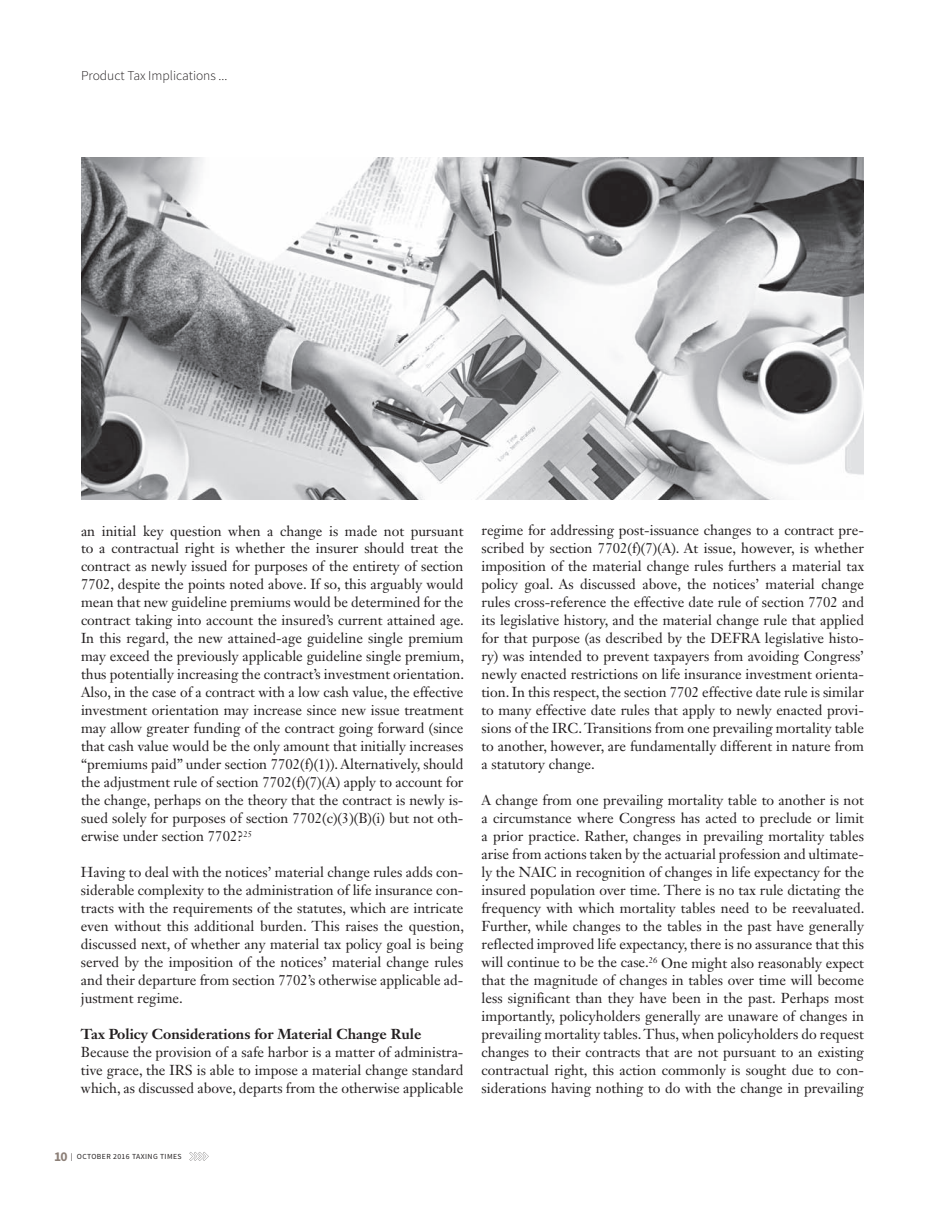
<style>
.page{position:relative;width:945px;height:1215px;background:#fff}
.page>*{position:absolute;margin:0;border:0;box-sizing:border-box;transform-origin:0 0}
.t1{font:14.25px/18px "Janson Text LT Std";color:#231f20;text-align:justify}
.t2{font:700 14.25px "Janson Text LT Std";color:#231f20}
.t3{font:300 13.5px "Source Sans Pro";color:#231f20}
.t4{font:7.8px "Source Sans Pro";letter-spacing:.05em;color:#231f20}
.s1{font-weight:700;font-size:13.5px;color:#8c7f77}
</style>
<div class="page">
<svg style="left:189px;top:1152px;width:20px;height:9px"></svg>
<img style="left:81px;top:158px;width:783px;height:342px">
<p class="t3" style="left:81px;top:67px;width:148px">Product Tax Implications ...</p>
<p class="t1" style="left:81px;top:521px;width:385px">an initial key question when a change is made not pursuant to a contractual right is whether the insurer should treat the contract as newly issued for purposes of the entirety of section 7702, despite the points noted above. If so, this arguably would mean that new guideline premiums would be determined for the contract taking into account the insured’s current attained age.<br>In this regard, the new attained-age guideline single premium may exceed the previously applicable guideline single premium, thus potentially increasing the contract’s investment orientation.<br>Also, in the case of a contract with a low cash value, the effective investment orientation may increase since new issue treatment may allow greater funding of the contract going forward (since that cash value would be the only amount that initially increases “premiums paid” under section 7702(f)(1)). Alternatively, should the adjustment rule of section 7702(f)(7)(A) apply to account for the change, perhaps on the theory that the contract is newly is&shy;sued solely for purposes of section 7702(c)(3)(B)(i) but not oth&shy;erwise under section 7702?<sup>25</sup></p>
<p class="t1" style="left:81px;top:863px;width:385px">Having to deal with the notices’ material change rules adds con&shy;siderable complexity to the administration of life insurance con&shy;tracts with the requirements of the statutes, which are intricate even without this additional burden. This raises the question, discussed next, of whether any material tax policy goal is being served by the imposition of the notices’ material change rules and their departure from section 7702’s otherwise applicable ad&shy;justment regime.</p>
<p class="t2" style="left:81px;top:1025px;width:342px">Tax Policy Considerations for Material Change Rule</p>
<p class="t1" style="left:81px;top:1043px;width:384px">Because the provision of a safe harbor is a matter of administra&shy;tive grace, the IRS is able to impose a material change standard which, as discussed above, departs from the otherwise applicable</p>
<p class="t1" style="left:481px;top:521px;width:384px">regime for addressing post-issuance changes to a contract pre&shy;scribed by section 7702(f)(7)(A). At issue, however, is whether imposition of the material change rules furthers a material tax policy goal. As discussed above, the notices’ material change rules cross-reference the effective date rule of section 7702 and its legislative history, and the material change rule that applied for that purpose (as described by the DEFRA legislative histo&shy;ry) was intended to prevent taxpayers from avoiding Congress’ newly enacted restrictions on life insurance investment orienta&shy;tion. In this respect, the section 7702 effective date rule is similar to many effective date rules that apply to newly enacted provi&shy;sions of the IRC. Transitions from one prevailing mortality table to another, however, are fundamentally different in nature from a statutory change.</p>
<p class="t1" style="left:481px;top:791px;width:385px">A change from one prevailing mortality table to another is not a circumstance where Congress has acted to preclude or limit a prior practice. Rather, changes in prevailing mortality tables arise from actions taken by the actuarial profession and ultimate&shy;ly the NAIC in recognition of changes in life expectancy for the insured population over time. There is no tax rule dictating the frequency with which mortality tables need to be reevaluated.<br>Further, while changes to the tables in the past have generally reflected improved life expectancy, there is no assurance that this will continue to be the case.<sup>26</sup> One might also reasonably expect that the magnitude of changes in tables over time will become less significant than they have been in the past. Perhaps most importantly, policyholders generally are unaware of changes in prevailing mortality tables. Thus, when policyholders do request changes to their contracts that are not pursuant to an existing contractual right, this action commonly is sought due to con&shy;siderations having nothing to do with the change in prevailing</p>
<p class="t4" style="left:54px;top:1152px;width:129px"><span class="s1">10</span> | OCTOBER 2016 TAXING TIMES</p>
</div>
